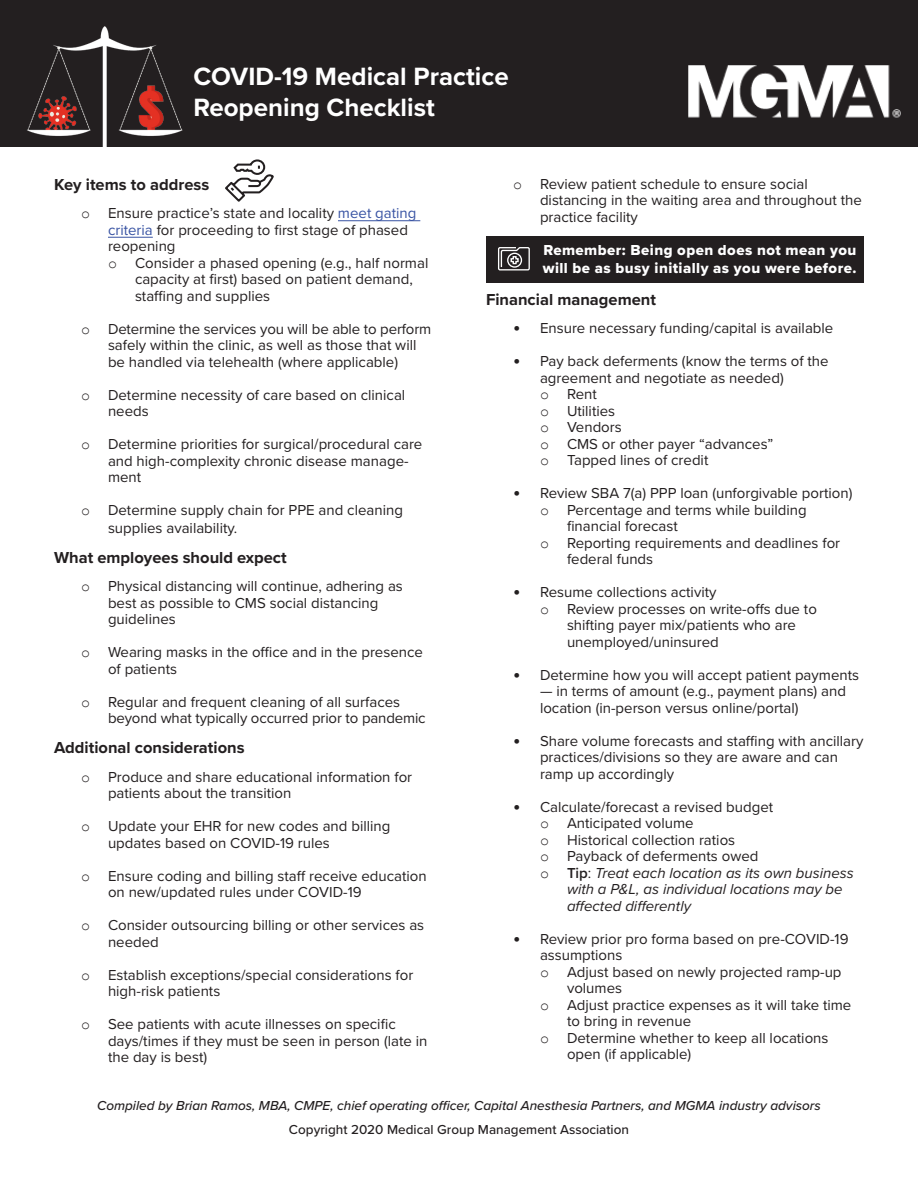
<style>
.page{position:relative;width:918px;height:1188px;background:#fff}
.page>*{position:absolute;margin:0;border:0;box-sizing:border-box;transform-origin:0 0}
.t1{font:700 25.95px/31.2px "Proxima Nova";color:#fff}
.t2{font:700 16.5px "Proxima Nova";color:#231f20}
.t3{font:15px/16.5px "Proxima Nova";color:#231f20}
.t4{font:italic 15px "Proxima Nova";color:#231f20}
.t5{font:15px/18px "Proxima Nova Extrabld";letter-spacing:.03em;color:#fff}
.t6{font:italic 500 13.5px "Proxima Nova";color:#231f20}
.t7{font:500 13.5px "Proxima Nova";color:#231f20}
.s1{font-family:"Courier New"}
.s2{color:#3853a3}
.s3{font-family:"Calibri"}
.s4{font-family:"Courier New";font-style:normal}
.s5{font-weight:600;font-style:normal}
.s6{font-style:normal}
</style>
<div class="page">
<hr style="left:338px;top:220px;width:82px;height:1px;background:#3853a3">
<hr style="left:108px;top:237px;width:45px;height:1px;background:#3853a3">
<div style="left:0;top:0;width:918px;height:147px;background:#231f20"></div>
<img style="left:688px;top:65px;width:213px;height:53px">
<img style="left:27px;top:26px;width:156px;height:121px">
<div style="left:486px;top:236px;width:378px;height:47px;background:#231f20"></div>
<svg style="left:225px;top:159px;width:49px;height:43px"></svg>
<svg style="left:498px;top:247px;width:32px;height:24px"></svg>
<h1 class="t1" style="left:194px;top:60px;width:317px">COVID-19 Medical Practice<br>Reopening Checklist</h1>
<p class="t2" style="left:54px;top:172px;width:157px">Key items to address</p>
<p class="t3" style="left:81px;top:204px;width:337px"><span class="s1">o</span> Ensure practice’s state and locality <span class="s2">meet gating</span></p>
<p class="t3" style="left:108px;top:221px;width:302px"><span class="s2">criteria</span> for proceeding to first stage of phased</p>
<p class="t3" style="left:108px;top:237px;width:69px">reopening</p>
<p class="t3" style="left:108px;top:254px;width:322px"><span class="s1">o</span> Consider a phased opening (e.g., half normal</p>
<p class="t3" style="left:135px;top:270px;width:279px">capacity at first) based on patient demand,</p>
<p class="t3" style="left:135px;top:287px;width:137px">staffing and supplies</p>
<p class="t3" style="left:108px;top:320px;width:325px;text-indent:-27px"><span class="s1">o</span> Determine the services you will be able to perform safely within the clinic, as well as those that will be handled via telehealth (where applicable)</p>
<p class="t3" style="left:108px;top:386px;width:299px;text-indent:-27px"><span class="s1">o</span> Determine necessity of care based on clinical needs</p>
<p class="t3" style="left:108px;top:435px;width:316px;text-indent:-27px"><span class="s1">o</span> Determine priorities for surgical/procedural care and high-complexity chronic disease manage&shy;ment</p>
<p class="t3" style="left:108px;top:501px;width:296px;line-height:17.9px;text-indent:-27px"><span class="s1">o</span> Determine supply chain for PPE and cleaning supplies availability.</p>
<p class="t2" style="left:54px;top:545px;width:234px">What employees should expect</p>
<p class="t3" style="left:108px;top:578px;width:296px;text-indent:-27px"><span class="s1">o</span> Physical distancing will continue, adhering as best as possible to CMS social distancing guidelines</p>
<p class="t3" style="left:108px;top:644px;width:316px;text-indent:-27px"><span class="s1">o</span> Wearing masks in the office and in the presence of patients</p>
<p class="t3" style="left:108px;top:693px;width:319px;text-indent:-27px"><span class="s1">o</span> Regular and frequent cleaning of all surfaces beyond what typically occurred prior to pandemic</p>
<p class="t2" style="left:54px;top:736px;width:192px">Additional considerations</p>
<p class="t3" style="left:108px;top:768px;width:306px;text-indent:-27px"><span class="s1">o</span> Produce and share educational information for patients about the transition</p>
<p class="t3" style="left:108px;top:817px;width:284px;text-indent:-27px"><span class="s1">o</span> Update your EHR for new codes and billing updates based on COVID-19 rules</p>
<p class="t3" style="left:108px;top:867px;width:320px;text-indent:-27px"><span class="s1">o</span> Ensure coding and billing staff receive education on new/updated rules under COVID-19</p>
<p class="t3" style="left:108px;top:916px;width:318px;text-indent:-27px"><span class="s1">o</span> Consider outsourcing billing or other services as needed</p>
<p class="t3" style="left:108px;top:966px;width:307px;text-indent:-27px"><span class="s1">o</span> Establish exceptions/special considerations for high-risk patients</p>
<p class="t3" style="left:108px;top:1015px;width:321px;text-indent:-27px"><span class="s1">o</span> See patients with acute illnesses on specific days/times if they must be seen in person (late in the day is best)</p>
<p class="t3" style="left:540px;top:175px;width:323px;text-indent:-27px"><span class="s1">o</span> Review patient schedule to ensure social distancing in the waiting area and throughout the practice facility</p>
<p class="t5" style="left:543px;top:241px;width:315px">Remember: Being open does not mean you will be as busy initially as you were before.</p>
<p class="t2" style="left:486px;top:287px;width:172px">Financial management</p>
<p class="t3" style="left:513px;top:320px;width:322px"><span class="s3">•</span> Ensure necessary funding/capital is available</p>
<p class="t3" style="left:540px;top:353px;width:290px;text-indent:-27px"><span class="s3">•</span> Pay back deferments (know the terms of the agreement and negotiate as needed)<br><span class="s1">o</span> Rent<br><span class="s1">o</span> Utilities<br><span class="s1">o</span> Vendors<br><span class="s1">o</span> CMS or other payer “advances”<br><span class="s1">o</span> Tapped lines of credit</p>
<p class="t3" style="left:513px;top:485px;width:341px"><span class="s3">•</span> Review SBA 7(a) PPP loan (unforgivable portion)</p>
<p class="t3" style="left:540px;top:501px;width:268px"><span class="s1">o</span> Percentage and terms while building</p>
<p class="t3" style="left:567px;top:518px;width:112px">financial forecast</p>
<p class="t3" style="left:540px;top:534px;width:302px"><span class="s1">o</span> Reporting requirements and deadlines for</p>
<p class="t3" style="left:567px;top:551px;width:88px">federal funds</p>
<p class="t3" style="left:513px;top:584px;width:205px"><span class="s3">•</span> Resume collections activity</p>
<p class="t3" style="left:540px;top:600px;width:278px"><span class="s1">o</span> Review processes on write-offs due to</p>
<p class="t3" style="left:567px;top:617px;width:231px">shifting payer mix/patients who are</p>
<p class="t3" style="left:567px;top:633px;width:153px">unemployed/uninsured</p>
<p class="t3" style="left:513px;top:666px;width:348px"><span class="s3">•</span> Determine how you will accept patient payments</p>
<p class="t3" style="left:540px;top:683px;width:308px">— in terms of amount (e.g., payment plans) and location (in-person versus online/portal)</p>
<p class="t3" style="left:540px;top:732px;width:325px;text-indent:-27px"><span class="s3">•</span> Share volume forecasts and staffing with ancillary practices/divisions so they are aware and can ramp up accordingly</p>
<p class="t3" style="left:513px;top:798px;width:262px"><span class="s3">•</span> Calculate/forecast a revised budget</p>
<p class="t3" style="left:540px;top:815px;width:155px"><span class="s1">o</span> Anticipated volume</p>
<p class="t3" style="left:540px;top:831px;width:197px"><span class="s1">o</span> Historical collection ratios</p>
<p class="t3" style="left:540px;top:848px;width:220px"><span class="s1">o</span> Payback of deferments owed</p>
<p class="t4" style="left:540px;top:862px;width:315px"><span class="s4">o</span> <span class="s5">Tip</span><span class="s6">:</span> Treat each location as its own business</p>
<p class="t4" style="left:567px;top:878px;width:277px">with a P&amp;L, as individual locations may be</p>
<p class="t4" style="left:567px;top:895px;width:126px">affected differently</p>
<p class="t3" style="left:513px;top:930px;width:337px"><span class="s3">•</span> Review prior pro forma based on pre-COVID-19</p>
<p class="t3" style="left:540px;top:947px;width:84px">assumptions</p>
<p class="t3" style="left:540px;top:963px;width:303px"><span class="s1">o</span> Adjust based on newly projected ramp-up</p>
<p class="t3" style="left:567px;top:980px;width:57px">volumes</p>
<p class="t3" style="left:540px;top:996px;width:313px"><span class="s1">o</span> Adjust practice expenses as it will take time</p>
<p class="t3" style="left:567px;top:1013px;width:126px">to bring in revenue</p>
<p class="t3" style="left:540px;top:1029px;width:290px"><span class="s1">o</span> Determine whether to keep all locations</p>
<p class="t3" style="left:567px;top:1046px;width:126px">open (if applicable)</p>
<p class="t6" style="left:97px;top:1095px;width:725px">Compiled by Brian Ramos, MBA, CMPE, chief operating officer, Capital Anesthesia Partners, and MGMA industry advisors</p>
<p class="t7" style="left:289px;top:1120px;width:342px">Copyright 2020 Medical Group Management Association</p>
</div>
